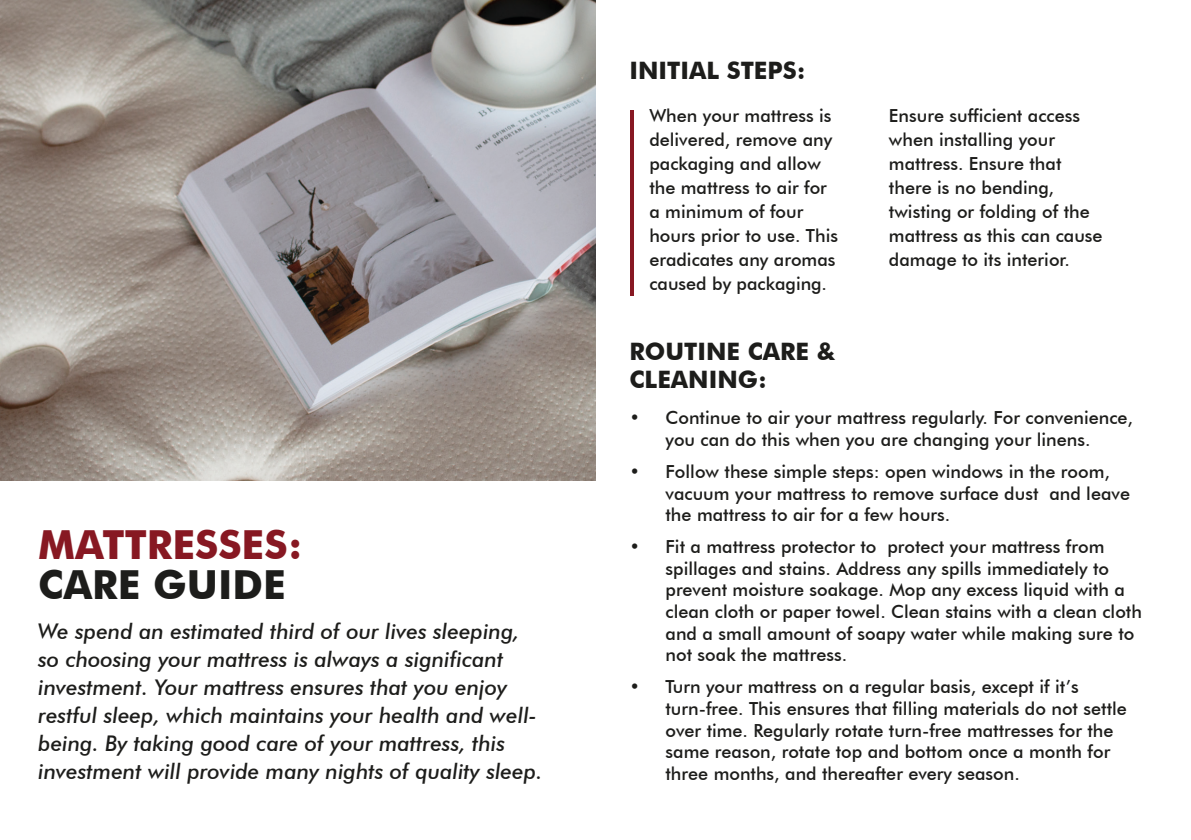
<style>
.page{position:relative;width:1191px;height:840px;background:#fff}
.page>*{position:absolute;margin:0;border:0;box-sizing:border-box;transform-origin:0 0}
.t1{font:700 40px "Futura BT";color:#871822}
.t2{font:700 40px "Futura BT";color:#1d1d1b}
.t3{font:700 24px "Futura BT";color:#1d1d1b}
.t4{font:italic 500 21.6px "Futura BT";color:#1d1d1b}
.t5{font:500 18px/21.6px "Futura BT";color:#1d1d1b}
</style>
<div class="page">
<img style="left:0;top:0;width:595px;height:480px">
<hr style="left:630px;top:110px;width:4px;height:185px;background:#871822">
<p class="t1" style="left:38px;top:520px;width:265px">MATTRESSES:</p>
<p class="t2" style="left:38px;top:560px;width:249px">CARE GUIDE</p>
<p class="t4" style="left:38px;top:617px;width:483px">We spend an estimated third of our lives sleeping,</p>
<p class="t4" style="left:38px;top:645px;width:466px">so choosing your mattress is always a significant</p>
<p class="t4" style="left:38px;top:673px;width:470px">investment. Your mattress ensures that you enjoy</p>
<p class="t4" style="left:38px;top:701px;width:500px">restful sleep, which maintains your health and well-</p>
<p class="t4" style="left:38px;top:729px;width:468px">being. By taking good care of your mattress, this</p>
<p class="t4" style="left:38px;top:757px;width:506px">investment will provide many nights of quality sleep.</p>
<p class="t3" style="left:629px;top:56px;width:177px">INITIAL STEPS:</p>
<p class="t5" style="left:649px;top:105px;width:184px">When your mattress is</p>
<p class="t5" style="left:649px;top:127px;width:184px;line-height:24px">delivered, remove any packaging and allow</p>
<p class="t5" style="left:649px;top:177px;width:179px">the mattress to air for</p>
<p class="t5" style="left:649px;top:201px;width:156px">a minimum of four</p>
<p class="t5" style="left:649px;top:223px;width:190px;line-height:24px">hours prior to use. This eradicates any aromas caused by packaging.</p>
<p class="t5" style="left:889px;top:103px;width:192px;line-height:24px">Ensure sufficient access when installing your</p>
<p class="t5" style="left:889px;top:152px;width:174px">mattress. Ensure that</p>
<p class="t5" style="left:889px;top:176px;width:166px">there is no bending,</p>
<p class="t5" style="left:889px;top:199px;width:215px;line-height:24px">twisting or folding of the mattress as this can cause damage to its interior.</p>
<p class="t3" style="left:629px;top:337px;width:208px">ROUTINE CARE &amp;</p>
<p class="t3" style="left:629px;top:365px;width:139px">CLEANING:</p>
<p class="t5" style="left:629px;top:406px;width:505px;text-align:center">• Continue to air your mattress regularly. For convenience, you can do this when you are changing your linens.</p>
<p class="t5" style="left:665px;top:460px;width:466px;text-indent:-36px">• Follow these simple steps: open windows in the room, vacuum your mattress to remove surface dust and leave the mattress to air for a few hours.</p>
<p class="t5" style="left:665px;top:535px;width:478px;text-indent:-36px">• Fit a mattress protector to protect your mattress from spillages and stains. Address any spills immediately to prevent moisture soakage. Mop any excess liquid with a clean cloth or paper towel. Clean stains with a clean cloth and a small amount of soapy water while making sure to not soak the mattress.</p>
<p class="t5" style="left:665px;top:675px;width:463px;text-indent:-36px">• Turn your mattress on a regular basis, except if it’s turn-free. This ensures that filling materials do not settle over time. Regularly rotate turn-free mattresses for the same reason, rotate top and bottom once a month for three months, and thereafter every season.</p>
</div>
